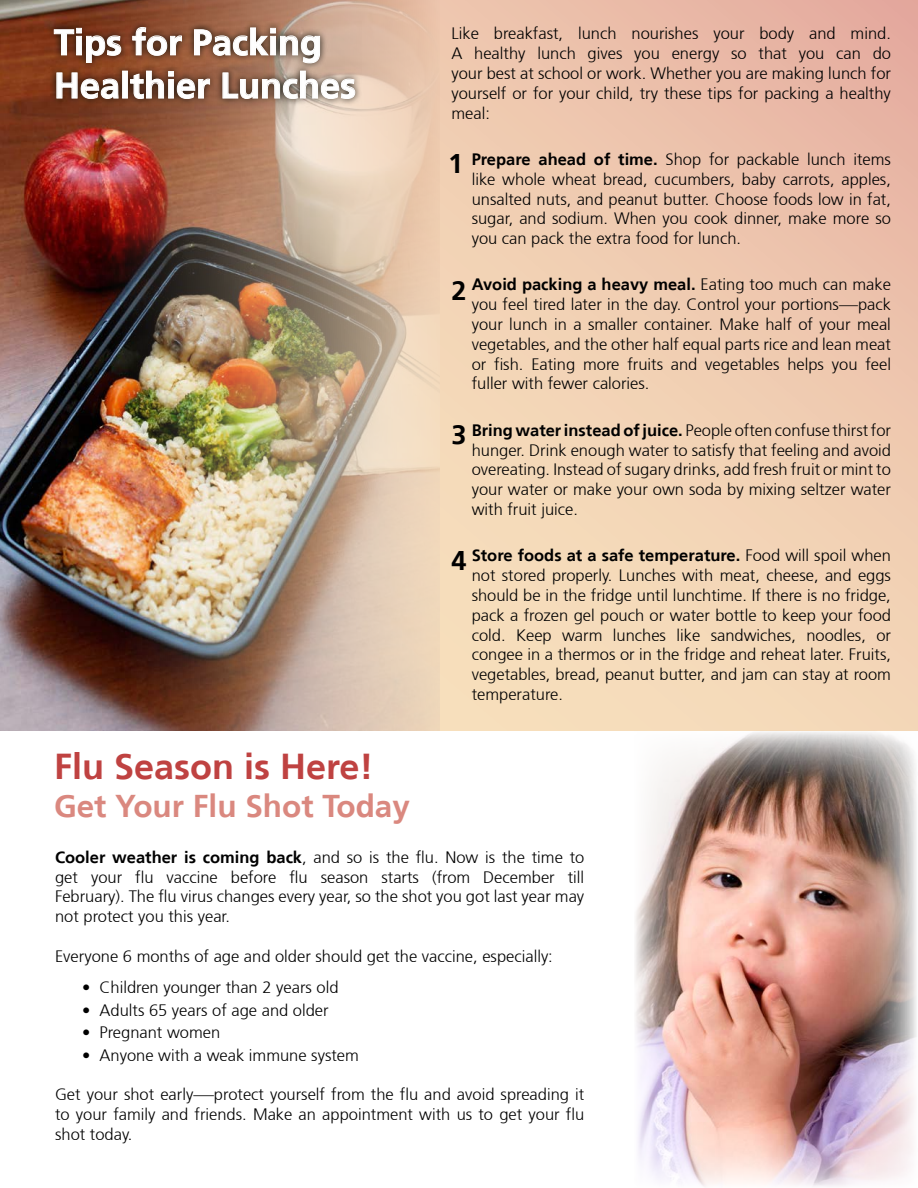
<style>
.page{position:relative;width:918px;height:1188px;background:#fff}
.page>*{position:absolute;margin:0;border:0;box-sizing:border-box;transform-origin:0 0}
.t1{font:700 36px/43.2px "Frutiger 65";color:#fff}
.t2{font:700 36px "Frutiger 65";color:#bf4241}
.t3{font:700 31.5px "Frutiger 65";color:#da887f}
.t4{font:700 27px "Frutiger 65";color:#000}
.t5{font:300 16.5px/19.8px "Frutiger 45";color:#000;text-align:justify}
.t6{font:700 16.5px "Frutiger 65";color:#000}
.s1{font-family:"Frutiger 65";font-weight:700}
.s2{font-family:"Frutiger 45";font-weight:300}
</style>
<div class="page">
<div style="left:0;top:0;width:918px;height:731px;background:linear-gradient(to bottom,#eabba7,#f7dfbd)"></div>
<img style="left:0;top:0;width:440px;height:731px">
<svg style="left:46px;top:21px;width:316px;height:85px;background:#9e6c52"></svg>
<svg style="left:54px;top:28px;width:67px;height:35px;background:#784d3a"></svg>
<svg style="left:132px;top:27px;width:50px;height:29px"></svg>
<svg style="left:194px;top:27px;width:126px;height:37px;background:#927564"></svg>
<svg style="left:56px;top:72px;width:63px;height:27px;background:#785645"></svg>
<div style="left:122px;top:71px;width:6px;height:27px;border:1px solid #fff"></div>
<svg style="left:130px;top:70px;width:80px;height:29px;background:#7d5d4d"></svg>
<svg style="left:222px;top:70px;width:134px;height:29px;background:#998678"></svg>
<img style="left:635px;top:732px;width:282px;height:455px">
<svg style="left:917px;top:0;width:1px;height:585px"></svg>
<img style="left:0;top:0;width:1px;height:115px">
<h1 class="t1" style="left:54px;top:21px;width:304px">Tips for Packing<br>Healthier Lunches</h1>
<h1 class="t2" style="left:54px;top:746px;width:321px">Flu Season is Here!</h1>
<h2 class="t3" style="left:54px;top:788px;width:357px">Get Your Flu Shot Today</h2>
<p class="t5" style="left:451px;top:24px;width:441px">Like breakfast, lunch nourishes your body and mind.<br>A healthy lunch gives you energy so that you can do your best at school or work. Whether you are making lunch for yourself or for your child, try these tips for packing a healthy meal:</p>
<p class="t5" style="left:472px;top:150px;width:421px"><span class="s1">Prepare ahead of time.</span> Shop for packable lunch items like whole wheat bread, cucumbers, baby carrots, apples, unsalted nuts, and peanut butter. Choose foods low in fat, sugar, and sodium. When you cook dinner, make more so you can pack the extra food for lunch.</p>
<p class="t6" style="left:472px;top:275px;width:421px">Avoid packing a heavy meal. <span class="s2">Eating too much can make</span></p>
<p class="t5" style="left:472px;top:295px;width:421px">you feel tired later in the day. Control your portions—pack your lunch in a smaller container. Make half of your meal vegetables, and the other half equal parts rice and lean meat or fish. Eating more fruits and vegetables helps you feel fuller with fewer calories.</p>
<p class="t5" style="left:472px;top:420px;width:421px"><span class="s1">Bring water instead of juice.</span> People often confuse thirst for hunger. Drink enough water to satisfy that feeling and avoid overeating. Instead of sugary drinks, add fresh fruit or mint to your water or make your own soda by mixing seltzer water with fruit juice.</p>
<p class="t6" style="left:472px;top:546px;width:421px">Store foods at a safe temperature. <span class="s2">Food will spoil when</span></p>
<p class="t5" style="left:472px;top:566px;width:421px">not stored properly. Lunches with meat, cheese, and eggs should be in the fridge until lunchtime. If there is no fridge, pack a frozen gel pouch or water bottle to keep your food cold. Keep warm lunches like sandwiches, noodles, or congee in a thermos or in the fridge and reheat later. Fruits, vegetables, bread, peanut butter, and jam can stay at room temperature.</p>
<h3 class="t4" style="left:448px;top:148px;width:17px">1</h3>
<h3 class="t4" style="left:451px;top:275px;width:17px">2</h3>
<h3 class="t4" style="left:451px;top:419px;width:17px">3</h3>
<h3 class="t4" style="left:451px;top:545px;width:17px">4</h3>
<p class="t5" style="left:55px;top:848px;width:531px"><span class="s1">Cooler weather is coming back</span>, and so is the flu. Now is the time to get your flu vaccine before flu season starts (from December till February). The flu virus changes every year, so the shot you got last year may not protect you this year.</p>
<p class="t5" style="left:55px;top:947px;width:499px">Everyone 6 months of age and older should get the vaccine, especially:</p>
<p class="t5" style="left:82px;top:978px;width:258px">• Children younger than 2 years old</p>
<p class="t5" style="left:82px;top:1001px;width:248px">• Adults 65 years of age and older</p>
<p class="t5" style="left:82px;top:1023px;width:140px">• Pregnant women</p>
<p class="t5" style="left:82px;top:1046px;width:278px">• Anyone with a weak immune system</p>
<p class="t5" style="left:55px;top:1085px;width:531px">Get your shot early—protect yourself from the flu and avoid spreading it to your family and friends. Make an appointment with us to get your flu shot today.</p>
</div>
